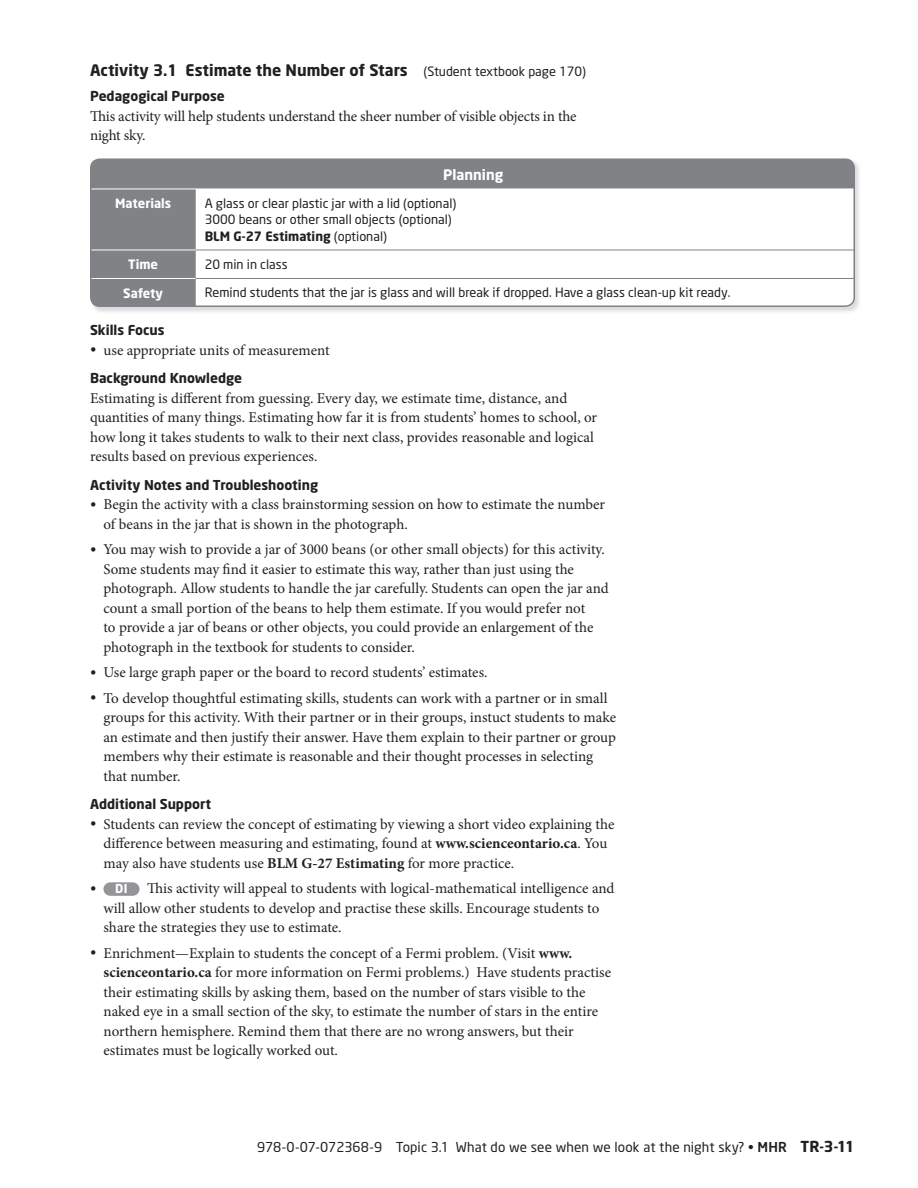
<style>
.page{position:relative;width:918px;height:1188px;background:#fff}
.page>*{position:absolute;margin:0;border:0;box-sizing:border-box;transform-origin:0 0}
.t1{font:700 15.75px "Neo Sans";color:#231f20}
.t2{font:15px/19.5px "Minion Pro";color:#231f20}
.t3{font:700 14.25px "Neo Sans";color:#fff}
.t4{font:700 13.5px "Neo Sans";color:#231f20}
.t5{font:13.5px "Neo Sans";letter-spacing:.005em;color:#231f20}
.t6{font:12.75px/16.5px "Neo Sans";color:#231f20}
.t7{font:700 12.75px "Neo Sans";color:#fff}
.t8{font:700 12.15px "Neo Sans";color:#fff}
.s1{font-weight:400;font-size:12.75px}
.s2{font-weight:700}
.s3{font-size:16.5px}
.s4{font-family:"Minion Pro";font-weight:400;font-size:16.5px;color:#231f20}
.s5{font-weight:500}
.s6{font-weight:700;font-size:15px}
</style>
<div class="page">
<img style="left:93px;top:162px;width:766px;height:150px">
<svg style="left:91px;top:161px;width:763px;height:145px"></svg>
<hr style="left:91px;top:250px;width:105px;height:1px;background:#fff">
<hr style="left:91px;top:278px;width:105px;height:1px;background:#fff">
<hr style="left:196px;top:250px;width:658px;height:1px;background:#808285">
<hr style="left:196px;top:278px;width:658px;height:1px;background:#808285">
<hr style="left:91px;top:189px;width:105px;height:1px;background:#fff">
<hr style="left:196px;top:189px;width:658px;height:1px;background:#fff">
<div style="left:90px;top:158px;width:765px;height:149px;border:2px solid #808285;border-radius:9px"></div>
<div style="left:104px;top:882px;width:36px;height:14px;background:#939598;border-radius:7px"></div>
<p class="t1" style="left:90px;top:64px;width:498px">Activity 3.1 Estimate the Number of Stars <span class="s1">(Student textbook page 170)</span></p>
<p class="t4" style="left:90px;top:91px;width:136px">Pedagogical Purpose</p>
<p class="t2" style="left:90px;top:108px;width:488px">This activity will help students understand the sheer number of visible objects in the night sky.</p>
<p class="t3" style="left:443px;top:169px;width:62px">Planning</p>
<p class="t7" style="left:115px;top:199px;width:58px">Materials</p>
<p class="t6" style="left:205px;top:196px;width:253px">A glass or clear plastic jar with a lid (optional)<br>3000 beans or other small objects (optional)<br><span class="s2">BLM G-27 Estimating</span> (optional)</p>
<p class="t7" style="left:128px;top:260px;width:31px">Time</p>
<p class="t6" style="left:205px;top:257px;width:84px">20 min in class</p>
<p class="t7" style="left:123px;top:288px;width:41px">Safety</p>
<p class="t6" style="left:205px;top:286px;width:527px">Remind students that the jar is glass and will break if dropped. Have a glass clean-up kit ready.</p>
<p class="t4" style="left:90px;top:325px;width:76px">Skills Focus</p>
<p class="t2" style="left:90px;top:342px;width:241px"><span class="s3">•</span> use appropriate units of measurement</p>
<p class="t4" style="left:90px;top:373px;width:154px">Background Knowledge</p>
<p class="t2" style="left:90px;top:390px;width:509px">Estimating is different from guessing. Every day, we estimate time, distance, and quantities of many things. Estimating how far it is from students’ homes to school, or how long it takes students to walk to their next class, provides reasonable and logical results based on previous experiences.</p>
<p class="t4" style="left:90px;top:479px;width:230px">Activity Notes and Troubleshooting</p>
<p class="t2" style="left:104px;top:496px;width:503px;text-indent:-14px"><span class="s3">•</span> Begin the activity with a class brainstorming session on how to estimate the number of beans in the jar that is shown in the photograph.</p>
<p class="t2" style="left:104px;top:541px;width:507px;text-indent:-14px"><span class="s3">•</span> You may wish to provide a jar of 3000 beans (or other small objects) for this activity.<br>Some students may find it easier to estimate this way, rather than just using the photograph. Allow students to handle the jar carefully. Students can open the jar and count a small portion of the beans to help them estimate. If you would prefer not<br>to provide a jar of beans or other objects, you could provide an enlargement of the photograph in the textbook for students to consider.</p>
<p class="t2" style="left:90px;top:664px;width:399px"><span class="s3">•</span> Use large graph paper or the board to record students’ estimates.</p>
<p class="t2" style="left:103px;top:690px;width:514px;text-indent:-13px"><span class="s3">•</span> To develop thoughtful estimating skills, students can work with a partner or in small groups for this activity. With their partner or in their groups, instuct students to make an estimate and then justify their answer. Have them explain to their partner or group members why their estimate is reasonable and their thought processes in selecting that number.</p>
<p class="t4" style="left:90px;top:799px;width:123px">Additional Support</p>
<p class="t2" style="left:103px;top:816px;width:512px;text-indent:-13px"><span class="s3">•</span> Students can review the concept of estimating by viewing a short video explaining the difference between measuring and estimating, found at <span class="s2">www.scienceontario.ca</span>. You may also have students use <span class="s2">BLM G-27 Estimating</span> for more practice.</p>
<p class="t8" style="left:90px;top:884px;width:39px"><span class="s4">•</span> DI</p>
<p class="t2" style="left:104px;top:880px;width:513px;text-indent:44px">This activity will appeal to students with logical-mathematical intelligence and will allow other students to develop and practise these skills. Encourage students to share the strategies they use to estimate.</p>
<p class="t2" style="left:104px;top:945px;width:509px;text-indent:-14px"><span class="s3">•</span> Enrichment—Explain to students the concept of a Fermi problem. (Visit <span class="s2">www. scienceontario.ca</span> for more information on Fermi problems.) Have students practise their estimating skills by asking them, based on the number of stars visible to the naked eye in a small section of the sky, to estimate the number of stars in the entire northern hemisphere. Remind them that there are no wrong answers, but their estimates must be logically worked out.</p>
<p class="t5" style="left:257px;top:1142px;width:599px">978-0-07-072368-9 Topic 3.1 What do we see when we look at the night sky? • <span class="s5">MHR</span> <span class="s6">TR-3-11</span></p>
</div>
